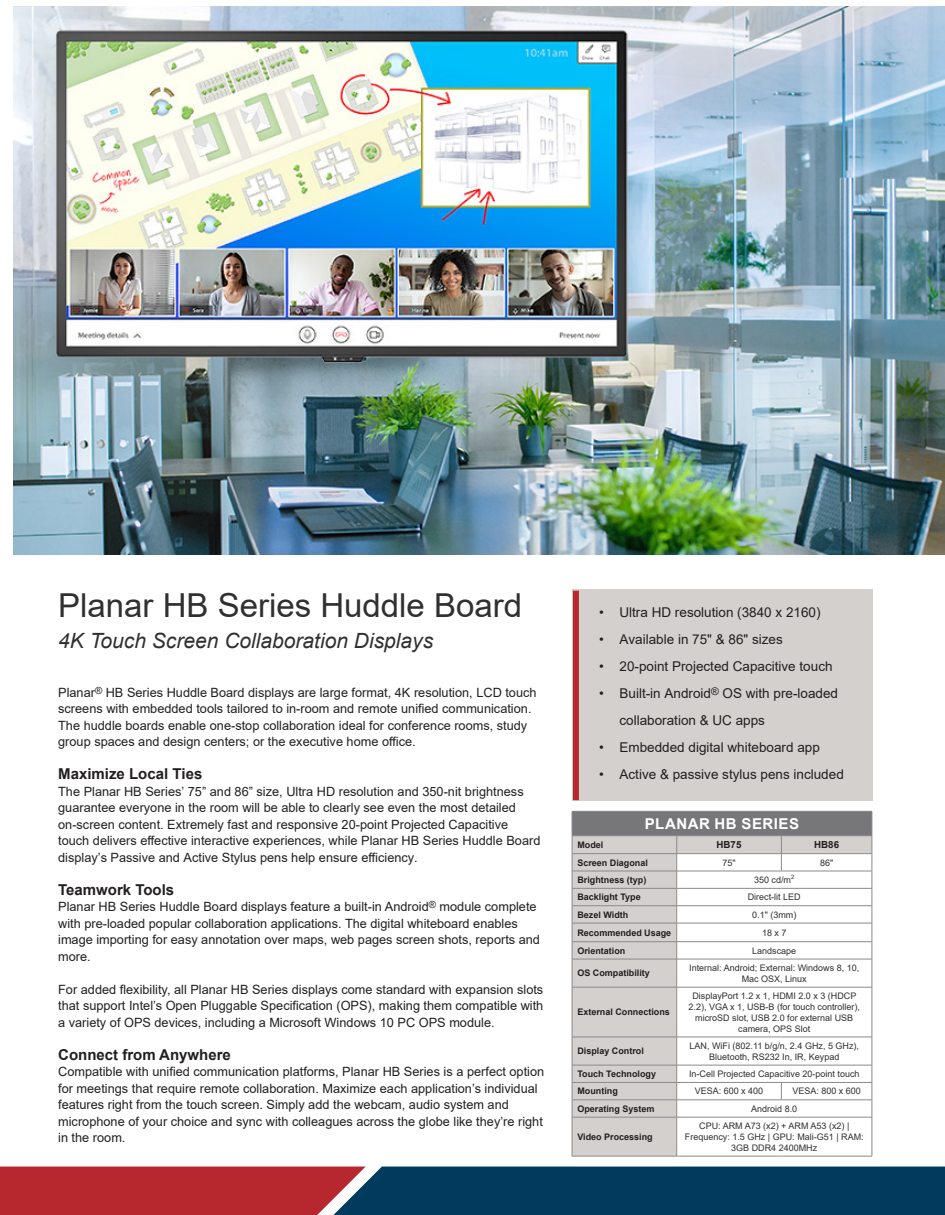
<style>
.page{position:relative;width:945px;height:1215px;background:#fff}
.page>*{position:absolute;margin:0;border:0;box-sizing:border-box;transform-origin:0 0}
.H3_-_Paragraph_Subhe{font:33px "Arial";color:#312f30}
.H3_-_Paragraph_Subhe-2{font:italic 21px "Arial";color:#312f30}
.t1{font:700 15px "Arial";color:#231f20}
.Table_Spec_Header{font:700 15px "Arial";letter-spacing:.035em;color:#fff}
.t2{font:13.5px/27px "Arial";color:#231f20}
.t3{font:12.75px/16.5px "Arial";color:#231f20}
.Table_Spec_Label_-_M{font:700 9.75px "Arial";color:#231f20}
.Table_Body_Text{font:9px/10.8px "Arial";color:#312f30;text-align:center}
.Table_Spec_Label{font:700 9px "Arial";color:#231f20}
</style>
<div class="page">
<svg style="left:0;top:1167px;width:945px;height:48px;background:#46364e"></svg>
<img style="left:14px;top:6px;width:931px;height:549px">
<div style="left:573px;top:590px;width:300px;height:211px;background:#d3d0ce"></div>
<div style="left:573px;top:591px;width:6px;height:209px;background:#b6282d"></div>
<hr style="left:572px;top:811px;width:105px;height:1px;background:#8a8a8e">
<hr style="left:677px;top:811px;width:104px;height:1px;background:#8a8a8e">
<hr style="left:781px;top:811px;width:91px;height:1px;background:#8a8a8e">
<hr style="left:677px;top:1156px;width:104px;height:1px;background:#8a8a8e">
<hr style="left:781px;top:1156px;width:91px;height:1px;background:#8a8a8e">
<svg style="left:572px;top:812px;width:301px;height:344px"></svg>
<hr style="left:572px;top:1117px;width:105px;height:1px;background:#8a8a8e">
<hr style="left:572px;top:1117px;width:1px;height:39px;background:#8a8a8e">
<hr style="left:676px;top:1117px;width:1px;height:39px;background:#8a8a8e">
<hr style="left:872px;top:1117px;width:1px;height:39px;background:#8a8a8e">
<hr style="left:572px;top:1156px;width:105px;height:1px;background:#8a8a8e">
<p class="H3_-_Paragraph_Subhe" style="left:58px;top:582px;width:466px">Planar HB Series Huddle Board</p>
<p class="H3_-_Paragraph_Subhe-2" style="left:58px;top:628px;width:377px">4K Touch Screen Collaboration Displays</p>
<p class="t3" style="left:58px;top:684px;width:480px">Planar<sup>®</sup> HB Series Huddle Board displays are large format, 4K resolution, LCD touch screens with embedded tools tailored to in-room and remote unified communication.<br>The huddle boards enable one-stop collaboration ideal for conference rooms, study group spaces and design centers; or the executive home office.</p>
<p class="t1" style="left:58px;top:764px;width:146px">Maximize Local Ties</p>
<p class="t3" style="left:58px;top:783px;width:484px">The Planar HB Series’ 75” and 86” size, Ultra HD resolution and 350-nit brightness guarantee everyone in the room will be able to clearly see even the most detailed on-screen content. Extremely fast and responsive 20-point Projected Capacitive touch delivers effective interactive experiences, while Planar HB Series Huddle Board display’s Passive and Active Stylus pens help ensure efficiency.</p>
<p class="t1" style="left:58px;top:879px;width:118px">Teamwork Tools</p>
<p class="t3" style="left:58px;top:899px;width:483px">Planar HB Series Huddle Board displays feature a built-in Android<sup>®</sup> module complete with pre-loaded popular collaboration applications. The digital whiteboard enables image importing for easy annotation over maps, web pages screen shots, reports and more.</p>
<p class="t3" style="left:58px;top:981px;width:487px;text-align:justify">For added flexibility, all Planar HB Series displays come standard with expansion slots that support Intel’s Open Pluggable Specification (OPS), making them compatible with a variety of OPS devices, including a Microsoft Windows 10 PC OPS module.</p>
<p class="t1" style="left:58px;top:1044px;width:174px">Connect from Anywhere</p>
<p class="t3" style="left:58px;top:1064px;width:488px">Compatible with unified communication platforms, Planar HB Series is a perfect option for meetings that require remote collaboration. Maximize each application’s individual features right from the touch screen. Simply add the webcam, audio system and microphone of your choice and sync with colleagues across the globe like they’re right in the room.</p>
<p class="t2" style="left:599px;top:599px;width:223px">• Ultra HD resolution (3840 x 2160)</p>
<p class="t2" style="left:599px;top:626px;width:185px">• Available in 75" &amp; 86" sizes</p>
<p class="t2" style="left:599px;top:653px;width:235px">• 20-point Projected Capacitive touch</p>
<p class="t2" style="left:620px;top:680px;width:220px;text-indent:-20px">• Built-in Android<sup>®</sup> OS with pre-loaded collaboration &amp; UC apps</p>
<p class="t2" style="left:599px;top:734px;width:222px">• Embedded digital whiteboard app</p>
<p class="t2" style="left:599px;top:761px;width:246px">• Active &amp; passive stylus pens included</p>
<p class="Table_Spec_Header" style="left:645px;top:813px;width:156px">PLANAR HB SERIES</p>
<p class="Table_Spec_Label" style="left:577px;top:838px;width:28px">Model</p>
<p class="Table_Spec_Label_-_M" style="left:717px;top:838px;width:26px">HB75</p>
<p class="Table_Spec_Label_-_M" style="left:814px;top:838px;width:26px">HB86</p>
<p class="Table_Spec_Label" style="left:577px;top:856px;width:72px">Screen Diagonal</p>
<p class="Table_Body_Text" style="left:722px;top:857px;width:15px">75"</p>
<p class="Table_Body_Text" style="left:820px;top:857px;width:15px">86"</p>
<p class="Table_Spec_Label" style="left:577px;top:873px;width:71px">Brightness (typ)</p>
<p class="Table_Body_Text" style="left:754px;top:874px;width:42px">350 cd/m<sup>2</sup></p>
<p class="Table_Spec_Label" style="left:577px;top:891px;width:65px">Backlight Type</p>
<p class="Table_Body_Text" style="left:748px;top:892px;width:55px">Direct-lit LED</p>
<p class="Table_Spec_Label" style="left:577px;top:908px;width:52px">Bezel Width</p>
<p class="Table_Body_Text" style="left:752px;top:909px;width:46px">0.1" (3mm)</p>
<p class="Table_Spec_Label" style="left:577px;top:926px;width:95px">Recommended Usage</p>
<p class="Table_Body_Text" style="left:762px;top:927px;width:26px">18 x 7</p>
<p class="Table_Spec_Label" style="left:577px;top:944px;width:50px">Orientation</p>
<p class="Table_Body_Text" style="left:752px;top:945px;width:46px">Landscape</p>
<p class="Table_Spec_Label" style="left:577px;top:967px;width:74px">OS Compatibility</p>
<p class="Table_Body_Text" style="left:689px;top:962px;width:172px">Internal: Android; External: Windows 8, 10,<br>Mac OSX, Linux</p>
<p class="Table_Spec_Label" style="left:577px;top:1006px;width:94px">External Connections</p>
<p class="Table_Body_Text" style="left:689px;top:991px;width:173px">DisplayPort 1.2 x 1, HDMI 2.0 x 3 (HDCP 2.2), VGA x 1, USB-B (for touch controller), microSD slot, USB 2.0 for external USB camera, OPS Slot</p>
<p class="Table_Spec_Label" style="left:577px;top:1045px;width:68px">Display Control</p>
<p class="Table_Body_Text" style="left:690px;top:1040px;width:171px">LAN, WiFi (802.11 b/g/n, 2.4 GHz, 5 GHz),<br>Bluetooth, RS232 In, IR, Keypad</p>
<p class="Table_Spec_Label" style="left:577px;top:1068px;width:80px">Touch Technology</p>
<p class="Table_Body_Text" style="left:689px;top:1068px;width:172px">In-Cell Projected Capacitive 20-point touch</p>
<p class="Table_Spec_Label" style="left:577px;top:1085px;width:42px">Mounting</p>
<p class="Table_Body_Text" style="left:695px;top:1086px;width:70px">VESA: 600 x 400</p>
<p class="Table_Body_Text" style="left:792px;top:1086px;width:70px">VESA: 800 x 600</p>
<p class="Table_Spec_Label" style="left:577px;top:1102px;width:79px">Operating System</p>
<p class="Table_Body_Text" style="left:751px;top:1103px;width:48px">Android 8.0</p>
<p class="Table_Spec_Label" style="left:577px;top:1130px;width:77px">Video Processing</p>
<p class="Table_Body_Text" style="left:685px;top:1121px;width:180px">CPU: ARM A73 (x2) + ARM A53 (x2) |<br>Frequency: 1.5 GHz | GPU: Mali-G51 | RAM:<br>3GB DDR4 2400MHz</p>
</div>
